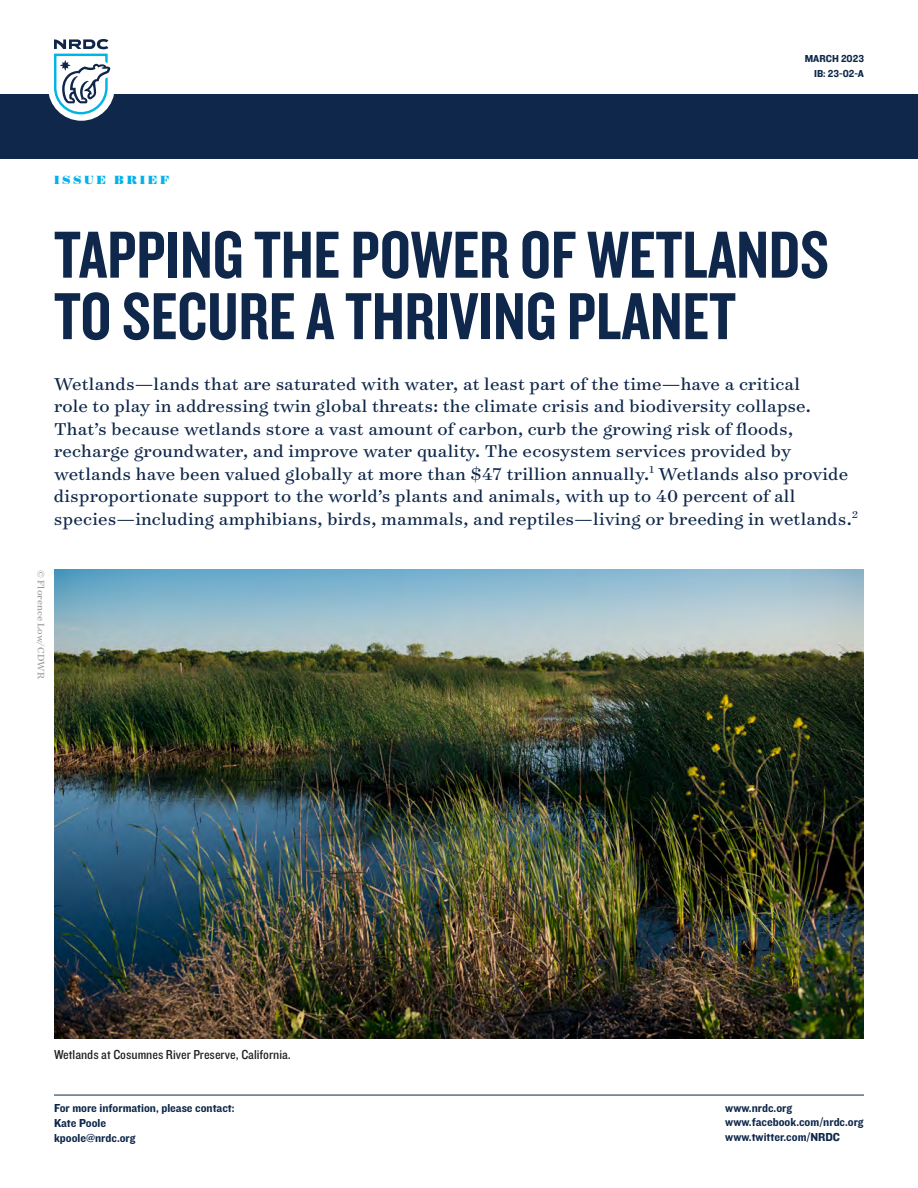
<style>
.page{position:relative;width:918px;height:1188px;background:#fff}
.page>*{position:absolute;margin:0;border:0;box-sizing:border-box;transform-origin:0 0}
.Title_bold{font:69px/61.5px "Knockout 49 Liteweight";color:#0e274a}
.Intro_text{font:19.5px/22.5px "Surveyor Text";letter-spacing:.01em;color:#0e274a}
.Table_TEXT{font:13.5px "Knockout 30 Junior Welterwt";color:#231f20}
.Title_bold-2{font:900 13.5px "Surveyor Display";letter-spacing:.2em;color:#00b2eb}
.t1{font:12px "Knockout 51 Middleweight";color:#0e274a}
.t2{font:10.5px "Knockout 51 Middleweight";color:#0e274a}
.Footnotes{font:10.5px "Surveyor Text";letter-spacing:.01em;color:#939598}
</style>
<div class="page">
<div style="left:0;top:94px;width:918px;height:65px;background:#0e274a"></div>
<div style="left:48px;top:26px;width:67px;height:95px;background:#fff;border-radius:33px"></div>
<svg style="left:54px;top:39px;width:56px;height:75px"></svg>
<hr style="left:54px;top:1095px;width:810px;height:1px;background:#0e274a">
<img style="left:54px;top:570px;width:810px;height:469px">
<p class="t2" style="left:805px;top:52px;width:61px">MARCH 2023</p>
<p class="t2" style="left:814px;top:67px;width:51px">IB: 23-02-A</p>
<p class="Title_bold-2" style="left:54px;top:171px;width:117px">ISSUE BRIEF</p>
<p class="Title_bold" style="left:54px;top:222px;width:776px">TAPPING THE POWER OF WETLANDS<br>TO SECURE A THRIVING PLANET</p>
<p class="Intro_text" style="left:54px;top:372px;width:806px">Wetlands—lands that are saturated with water, at least part of the time—have a critical<br>role to play in addressing twin global threats: the climate crisis and biodiversity collapse.<br>That’s because wetlands store a vast amount of carbon, curb the growing risk of floods, recharge groundwater, and improve water quality. The ecosystem services provided by wetlands have been valued globally at more than $47 trillion annually.<sup>1</sup> Wetlands also provide disproportionate support to the world’s plants and animals, with up to 40 percent of all species—including amphibians, birds, mammals, and reptiles—living or breeding in wetlands.<sup>2</sup></p>
<p class="Footnotes" style="left:48px;top:570px;width:111px;rotate:90deg">© Florence Low/CDWR</p>
<p class="Table_TEXT" style="left:54px;top:1045px;width:239px">Wetlands at Cosumnes River Preserve, California.</p>
<p class="t1" style="left:54px;top:1100px;width:182px">For more information, please contact:</p>
<p class="t1" style="left:54px;top:1115px;width:54px">Kate Poole</p>
<p class="t1" style="left:54px;top:1130px;width:83px">kpoole@nrdc.org</p>
<p class="t1" style="left:725px;top:1100px;width:68px">www.nrdc.org</p>
<p class="t1" style="left:725px;top:1114px;width:140px">www.facebook.com/nrdc.org</p>
<p class="t1" style="left:725px;top:1129px;width:116px">www.twitter.com/NRDC</p>
</div>
